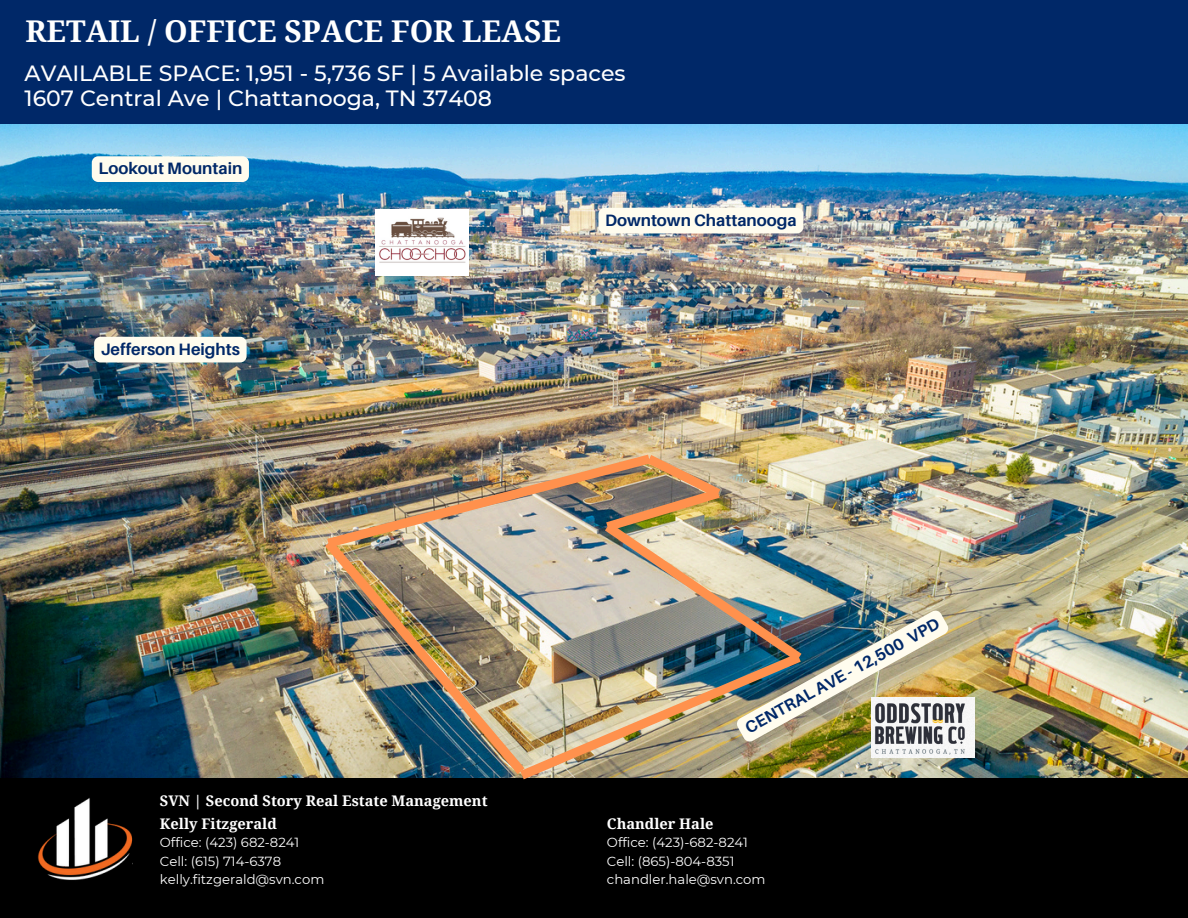
<style>
.page{position:relative;width:1188px;height:918px;background:#fff}
.page>*{position:absolute;margin:0;border:0;box-sizing:border-box;transform-origin:0 0}
.t1{font:700 30px "Noto Serif";color:#fff}
.t2{font:500 22.05px/25.7px "Montserrat";color:#fff}
.t3{font:700 16.5px "Aileron";color:#002868}
.t4{font:700 14.55px "Noto Serif";color:#fff}
.t5{font:13.2px "Montserrat";color:#fff}
</style>
<div class="page">
<div style="left:0;top:0;width:1188px;height:137px;background:#002868"></div>
<div style="left:0;top:771px;width:1188px;height:147px;background:#000"></div>
<img style="left:37px;top:798px;width:96px;height:82px">
<img style="left:0;top:125px;width:1188px;height:652px">
<img style="left:375px;top:210px;width:94px;height:66px">
<img style="left:950px;top:697px;width:25px;height:60px">
<div style="left:92px;top:156px;width:157px;height:26px;background:#fffcee;border-radius:6px"></div>
<img style="left:317px;top:447px;width:633px;height:333px">
<div style="left:94px;top:337px;width:153px;height:25px;background:#fffcee;border-radius:6px"></div>
<div style="left:598px;top:208px;width:205px;height:25px;background:#fffcee;border-radius:6px"></div>
<p class="t1" style="left:25px;top:9px;width:537px">RETAIL / OFFICE SPACE FOR LEASE</p>
<p class="t2" style="left:25px;top:60px;width:603px">AVAILABLE SPACE: 1,951 - 5,736 SF | 5 Available spaces<br>1607 Central Ave | Chattanooga, TN 37408</p>
<p class="t3" style="left:98px;top:158px;width:145px">Lookout Mountain</p>
<p class="t3" style="left:101px;top:339px;width:141px">Jefferson Heights</p>
<p class="t4" style="left:160px;top:790px;width:329px">SVN | Second Story Real Estate Management</p>
<h4 class="t4" style="left:160px;top:813px;width:118px">Kelly Fitzgerald</h4>
<p class="t5" style="left:160px;top:834px;width:141px">Office: (423) 682-8241</p>
<h4 class="t5" style="left:160px;top:853px;width:123px">Cell: (615) 714-6378</h4>
<h4 class="t5" style="left:160px;top:871px;width:166px">kelly.fitzgerald@svn.com</h4>
<h5 class="t3" style="left:605px;top:210px;width:193px">Downtown Chattanooga</h5>
<p class="t3" style="left:741px;top:720px;width:221px;rotate:-29deg">CENTRAL AVE - 12,500 VPD</p>
<p class="t4" style="left:607px;top:813px;width:108px">Chandler Hale</p>
<p class="t5" style="left:607px;top:834px;width:143px">Office: (423)-682-8241</p>
<h3 class="t5" style="left:607px;top:853px;width:129px">Cell: (865)-804-8351</h3>
<p class="t5" style="left:607px;top:871px;width:160px">chandler.hale@svn.com</p>
</div>
